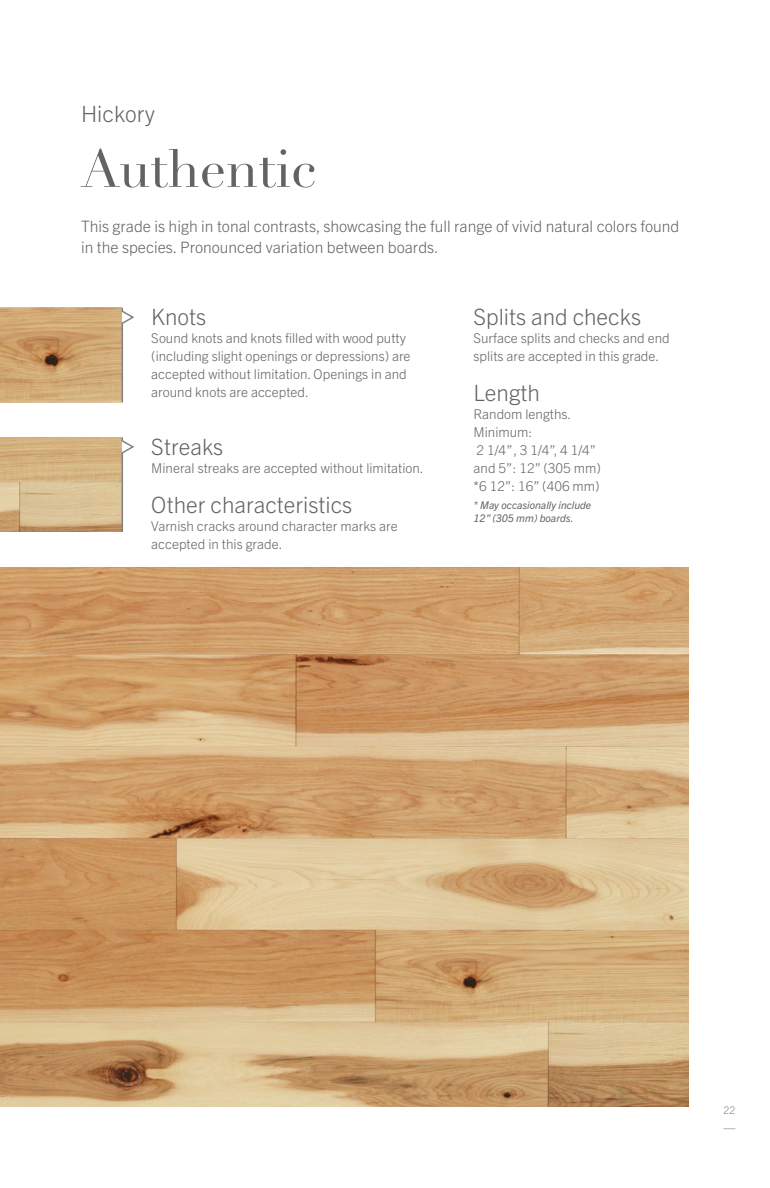
<style>
.page{position:relative;width:770px;height:1188px;background:#fff}
.page>*{position:absolute;margin:0;border:0;box-sizing:border-box;transform-origin:0 0}
.Titre{font:52.5px "Didot";color:#636366}
.t1{font:300 22.5px "Trade Gothic Next LT Pro";color:#636366}
.t2{font:300 15.75px/21.8px "Trade Gothic Next LT Pro";color:#636366}
.t3{font:300 13.5px/18px "Trade Gothic Next LT Pro";color:#636366}
.Note{font:italic 10.5px/12.6px "Trade Gothic Next LT Pro";color:#636366}
.t4{font:300 10.5px "Trade Gothic Next LT Pro";color:#808285}
</style>
<div class="page">
<svg style="left:723px;top:1128px;width:12px;height:1px"></svg>
<img style="left:0;top:308px;width:121px;height:94px">
<svg style="left:121px;top:307px;width:13px;height:96px"></svg>
<img style="left:0;top:567px;width:688px;height:540px">
<img style="left:0;top:437px;width:121px;height:95px">
<svg style="left:121px;top:437px;width:13px;height:95px"></svg>
<p class="t1" style="left:81px;top:98px;width:75px">Hickory</p>
<p class="Titre" style="left:81px;top:137px;width:237px">Authentic</p>
<p class="t2" style="left:81px;top:214px;width:599px">This grade is high in tonal contrasts, showcasing the full range of vivid natural colors found in the species. Pronounced variation between boards.</p>
<p class="t1" style="left:151px;top:301px;width:56px">Knots</p>
<p class="t3" style="left:151px;top:328px;width:261px">Sound knots and knots filled with wood putty (including slight openings or depressions) are accepted without limitation. Openings in and around knots are accepted.</p>
<p class="t1" style="left:151px;top:431px;width:73px">Streaks</p>
<p class="t3" style="left:151px;top:458px;width:274px">Mineral streaks are accepted without limitation.</p>
<p class="t1" style="left:151px;top:489px;width:202px">Other characteristics</p>
<p class="t3" style="left:151px;top:516px;width:248px">Varnish cracks around character marks are accepted in this grade.</p>
<p class="t1" style="left:473px;top:301px;width:169px">Splits and checks</p>
<p class="t3" style="left:473px;top:328px;width:198px">Surface splits and checks and end splits are accepted in this grade.</p>
<p class="t1" style="left:473px;top:377px;width:68px">Length</p>
<p class="t3" style="left:473px;top:404px;width:99px">Random lengths.</p>
<p class="t3" style="left:473px;top:422px;width:60px">Minimum:</p>
<p class="t3" style="left:476px;top:440px;width:121px">2 1/4”, 3 1/4”, 4 1/4”</p>
<p class="t3" style="left:473px;top:458px;width:129px">and 5”: 12” (305 mm)</p>
<p class="t3" style="left:473px;top:476px;width:127px">*6 12”: 16” (406 mm)</p>
<p class="Note" style="left:473px;top:498px;width:119px">* May occasionally include<br>12” (305 mm) boards.</p>
<p class="t4" style="left:723px;top:1103px;width:13px">22</p>
</div>
